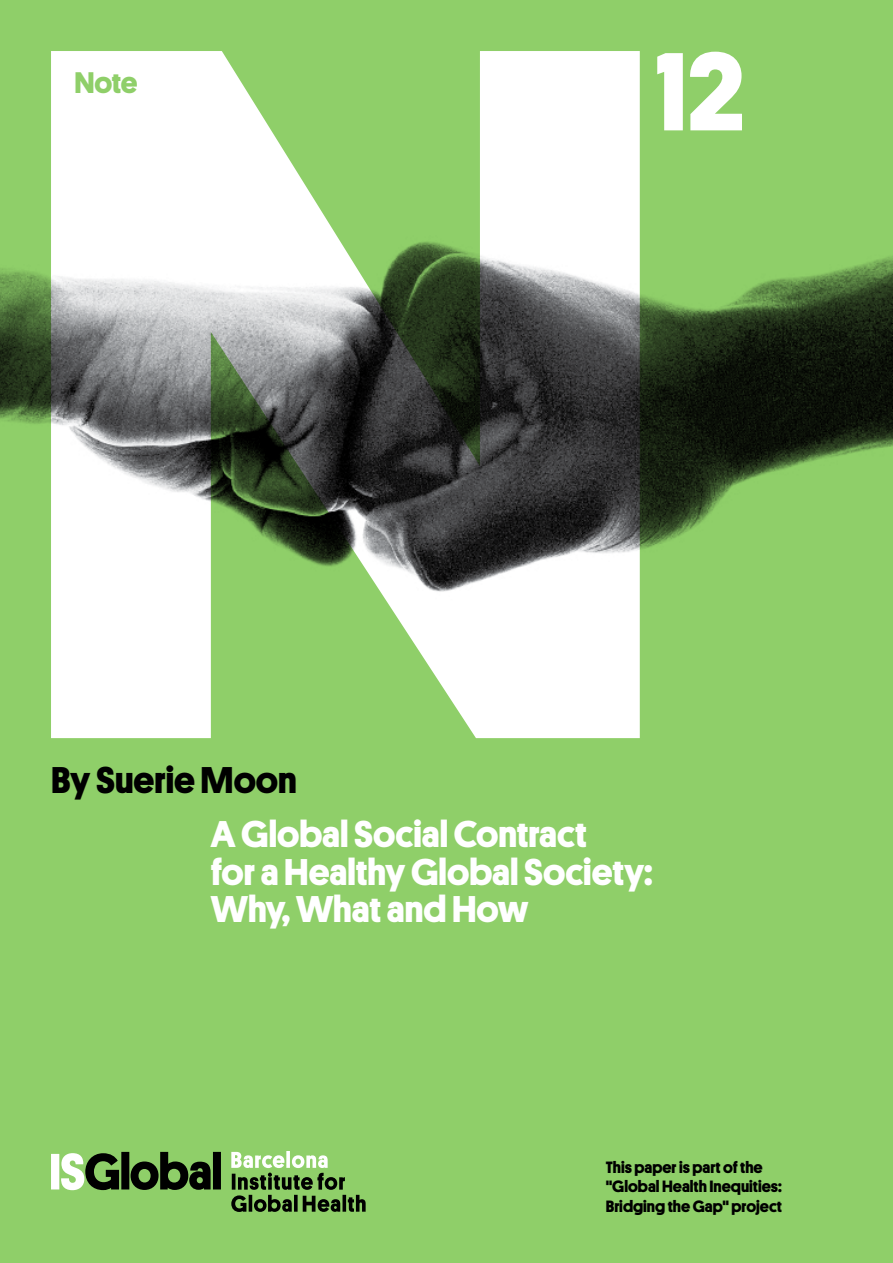
<style>
.page{position:relative;width:893px;height:1263px;background:#8fcf69}
.page>*{position:absolute;margin:0;border:0;box-sizing:border-box;transform-origin:0 0}
.t1{font:700 111.6px "Platform";color:#fff}
.t2{font:700 37.5px/37.5px "Platform";color:#fff}
.t3{font:700 37.5px "Platform";color:#000}
.t4{font:700 30px "Platform";color:#8fcf69}
.t5{font:700 16.5px/19.5px "Platform";color:#000}
</style>
<div class="page">
<svg style="left:51px;top:1152px;width:170px;height:38px"></svg>
<svg style="left:231px;top:1151px;width:135px;height:61px"></svg>
<img style="left:0;top:51px;width:893px;height:688px">
<h3 class="t4" style="left:74px;top:60px;width:65px">Note</h3>
<h2 class="t3" style="left:51px;top:752px;width:247px">By Suerie Moon</h2>
<h1 class="t1" style="left:656px;top:10px;width:90px">12</h1>
<h2 class="t2" style="left:211px;top:813px;width:443px">A Global Social Contract<br>for a Healthy Global Society:<br>Why, What and How</h2>
<p class="t5" style="left:606px;top:1156px;width:178px">This paper is part of the "Global Health Inequities:<br>Bridging the Gap" project</p>
</div>
